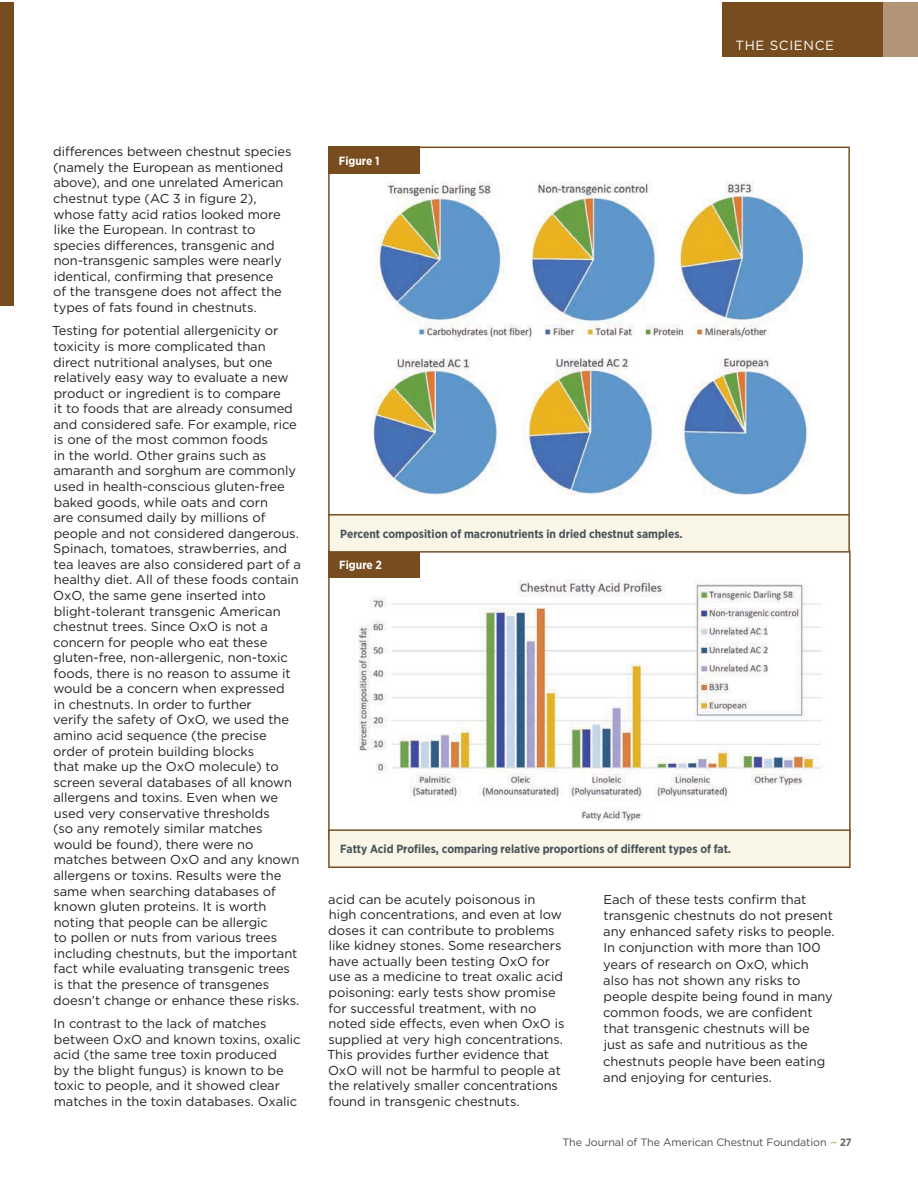
<style>
.page{position:relative;width:918px;height:1188px;background:#fff}
.page>*{position:absolute;margin:0;border:0;box-sizing:border-box;transform-origin:0 0}
.t1{font:13.35px "Gotham";letter-spacing:.05em;color:#fff}
.t2{font:12.9px/15.6px "Gotham";letter-spacing:-.005em;color:#231f20}
.t3{font:700 11.85px "Gotham Narrow";color:#48535a}
.t4{font:700 11.85px "Gotham Narrow";color:#fff}
.t5{font:10.65px "Gotham";letter-spacing:-.01em;color:#4c4c4e}
.s1{font-size:17.7px;color:#c5b683}
.s2{font-family:"Gotham Narrow";font-weight:700;color:#636466}
</style>
<div class="page">
<svg style="left:328px;top:550px;width:523px;height:279px"></svg>
<div style="left:329px;top:550px;width:91px;height:27px;background:#774c1e"></div>
<svg style="left:328px;top:829px;width:523px;height:39px;background:#eee7d6"></svg>
<svg style="left:328px;top:147px;width:522px;height:367px"></svg>
<div style="left:328px;top:147px;width:92px;height:27px;background:#774c1e"></div>
<svg style="left:328px;top:514px;width:522px;height:39px;background:#eee6d6"></svg>
<div style="left:0;top:2px;width:13px;height:304px;background:#774c1e"></div>
<div style="left:722px;top:2px;width:196px;height:54px;background:#774c1e"></div>
<div style="left:883px;top:2px;width:35px;height:54px;background:#b29476"></div>
<p class="t1" style="left:735px;top:40px;width:100px">THE SCIENCE</p>
<p class="t2" style="left:53px;top:145px;width:240px">differences between chestnut species (namely the European as mentioned above), and one unrelated American chestnut type (AC 3 in figure 2), whose fatty acid ratios looked more like the European. In contrast to species differences, transgenic and non-transgenic samples were nearly identical, confirming that presence<br>of the transgene does not affect the types of fats found in chestnuts.</p>
<p class="t2" style="left:52px;top:324px;width:250px">Testing for potential allergenicity or toxicity is more complicated than direct nutritional analyses, but one relatively easy way to evaluate a new product or ingredient is to compare<br>it to foods that are already consumed and considered safe. For example, rice is one of the most common foods<br>in the world. Other grains such as amaranth and sorghum are commonly used in health-conscious gluten-free baked goods, while oats and corn<br>are consumed daily by millions of people and not considered dangerous.<br>Spinach, tomatoes, strawberries, and tea leaves are also considered part of a healthy diet. All of these foods contain OxO, the same gene inserted into blight-tolerant transgenic American chestnut trees. Since OxO is not a concern for people who eat these gluten-free, non-allergenic, non-toxic foods, there is no reason to assume it would be a concern when expressed<br>in chestnuts. In order to further<br>verify the safety of OxO, we used the amino acid sequence (the precise order of protein building blocks<br>that make up the OxO molecule) to screen several databases of all known allergens and toxins. Even when we used very conservative thresholds<br>(so any remotely similar matches would be found), there were no matches between OxO and any known allergens or toxins. Results were the same when searching databases of known gluten proteins. It is worth noting that people can be allergic<br>to pollen or nuts from various trees including chestnuts, but the important fact while evaluating transgenic trees is that the presence of transgenes doesn’t change or enhance these risks.</p>
<p class="t2" style="left:53px;top:1017px;width:249px">In contrast to the lack of matches between OxO and known toxins, oxalic acid (the same tree toxin produced<br>by the blight fungus) is known to be toxic to people, and it showed clear matches in the toxin databases. Oxalic</p>
<p class="t4" style="left:339px;top:156px;width:42px">Figure 1</p>
<p class="t3" style="left:340px;top:530px;width:344px">Percent composition of macronutrients in dried chestnut samples.</p>
<p class="t4" style="left:339px;top:560px;width:44px">Figure 2</p>
<p class="t3" style="left:340px;top:845px;width:392px">Fatty Acid Profiles, comparing relative proportions of different types of fat.</p>
<p class="t2" style="left:327px;top:893px;width:239px">acid can be acutely poisonous in high concentrations, and even at low doses it can contribute to problems like kidney stones. Some researchers have actually been testing OxO for use as a medicine to treat oxalic acid poisoning: early tests show promise for successful treatment, with no noted side effects, even when OxO is supplied at very high concentrations.<br>This provides further evidence that OxO will not be harmful to people at the relatively smaller concentrations found in transgenic chestnuts.</p>
<p class="t2" style="left:603px;top:892px;width:233px;line-height:16.2px">Each of these tests confirm that transgenic chestnuts do not present any enhanced safety risks to people.<br>In conjunction with more than 100 years of research on OxO, which also has not shown any risks to people despite being found in many common foods, we are confident that transgenic chestnuts will be just as safe and nutritious as the chestnuts people have been eating and enjoying for centuries.</p>
<p class="t5" style="left:563px;top:1138px;width:290px">The Journal of The American Chestnut Foundation <span class="s1">~</span> <span class="s2">27</span></p>
</div>
